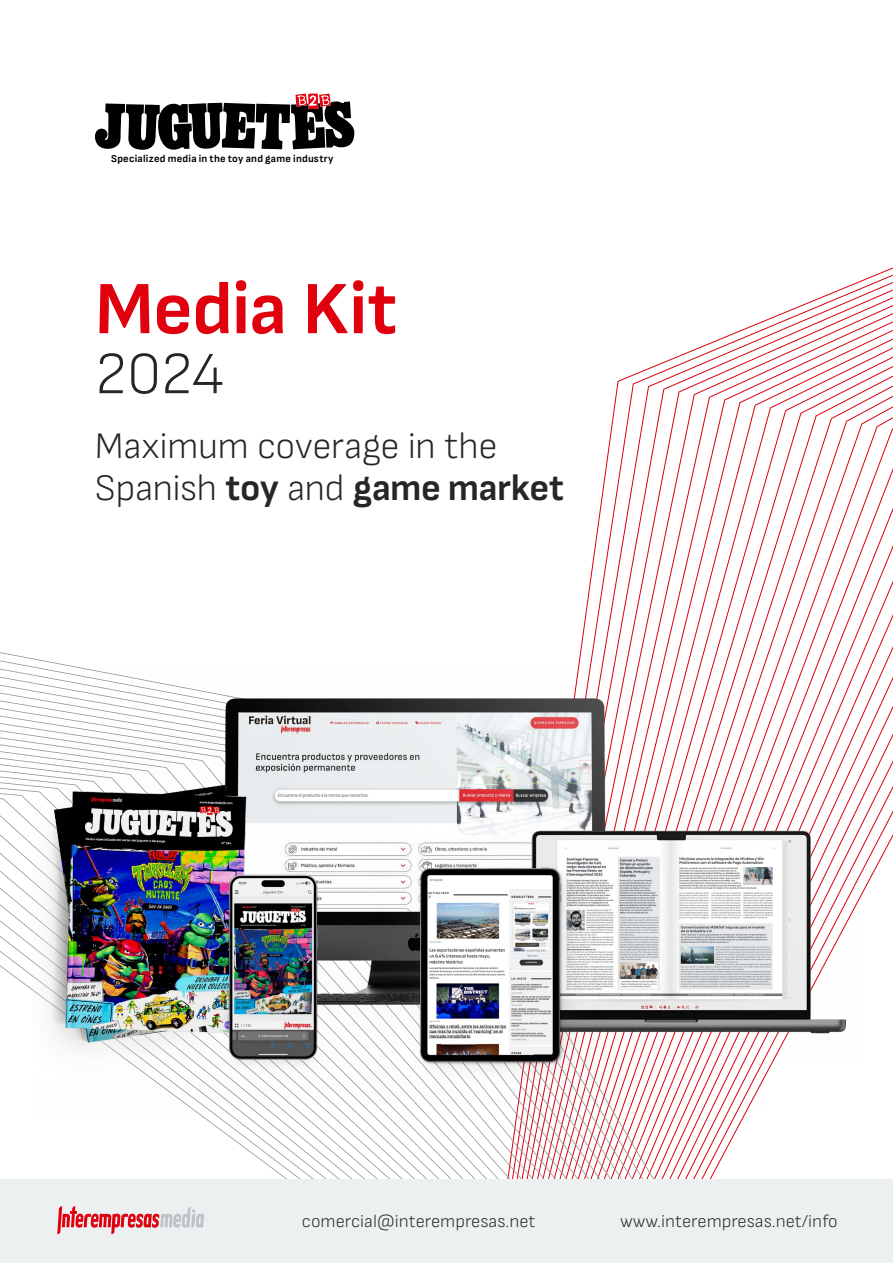
<style>
.page{position:relative;width:893px;height:1263px;background:#fff}
.page>*{position:absolute;margin:0;border:0;box-sizing:border-box;transform-origin:0 0}
.t1{font:700 75px "Sofia Sans";letter-spacing:-.01em;color:#e0000e}
.t2{font:300 60px "Sofia Sans";color:#262626}
.t3{font:300 37.5px/42px "Sofia Sans";letter-spacing:-.015em;color:#262626}
.t4{font:300 18px "Sofia Sans";color:#272624}
.t5{font:700 10.5px "Sofia Sans";letter-spacing:.025em;color:#000}
.s1{font-weight:700}
</style>
<div class="page">
<svg style="left:580px;top:267px;width:313px;height:912px"></svg>
<svg style="left:0;top:965px;width:400px;height:214px"></svg>
<div style="left:0;top:1179px;width:893px;height:84px;background:#ecf0f1"></div>
<img style="left:65px;top:669px;width:703px;height:436px">
<img style="left:32px;top:735px;width:258px;height:378px">
<img style="left:199px;top:863px;width:173px;height:242px">
<img style="left:475px;top:811px;width:383px;height:253px">
<img style="left:372px;top:838px;width:260px;height:267px">
<svg style="left:57px;top:1206px;width:147px;height:28px"></svg>
<svg style="left:95px;top:93px;width:259px;height:57px"></svg>
<p class="t5" style="left:111px;top:152px;width:224px">Specialized media in the toy and game industry</p>
<h1 class="t1" style="left:95px;top:265px;width:304px">Media Kit</h1>
<h2 class="t2" style="left:95px;top:339px;width:130px">2024</h2>
<h3 class="t3" style="left:95px;top:425px;width:471px">Maximum coverage in the<br>Spanish <span class="s1">toy</span> and <span class="s1">game market</span></h3>
<p class="t4" style="left:302px;top:1211px;width:235px">comercial@interempresas.net</p>
<p class="t4" style="left:620px;top:1211px;width:219px">www.interempresas.net/info</p>
</div>
